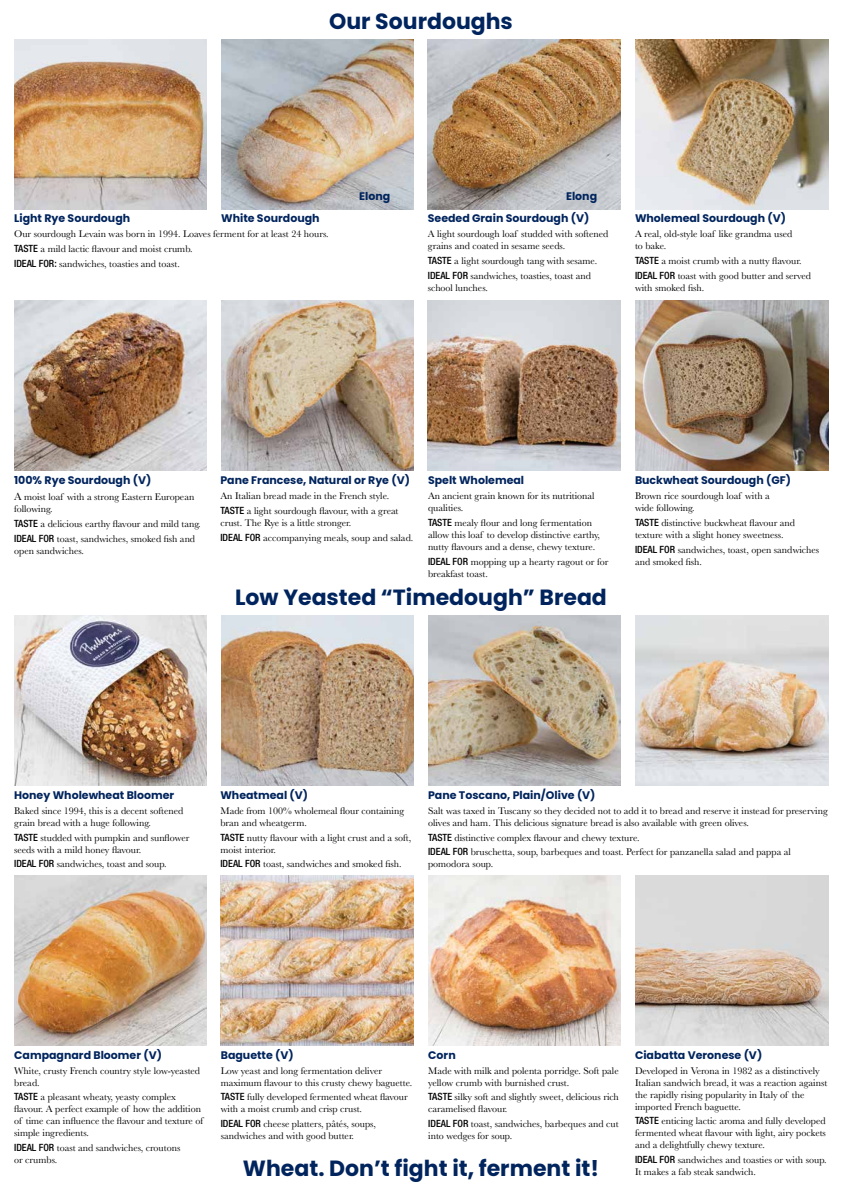
<style>
.page{position:relative;width:842px;height:1191px;background:#fff}
.page>*{position:absolute;margin:0;border:0;box-sizing:border-box;transform-origin:0 0}
.t1{font:700 22px "Poppins";color:#00245d}
.t2{font:700 11px "Poppins";color:#00245d}
.t3{font:10px/12px "Baskerville";color:#000}
.s1{font-family:"Helvetica Neue";font-weight:500;font-stretch:condensed;color:#000101}
.s2{font-size:11px}
</style>
<div class="page">
<img style="left:14px;top:39px;width:193px;height:170px">
<img style="left:14px;top:615px;width:193px;height:170px">
<img style="left:428px;top:39px;width:193px;height:170px">
<img style="left:221px;top:875px;width:192px;height:170px">
<img style="left:635px;top:39px;width:193px;height:170px">
<img style="left:428px;top:615px;width:193px;height:170px">
<img style="left:635px;top:875px;width:193px;height:170px">
<img style="left:635px;top:300px;width:193px;height:170px">
<img style="left:14px;top:300px;width:193px;height:170px">
<img style="left:14px;top:875px;width:193px;height:170px">
<img style="left:221px;top:300px;width:193px;height:170px">
<img style="left:635px;top:615px;width:193px;height:170px">
<img style="left:428px;top:300px;width:193px;height:170px">
<img style="left:221px;top:615px;width:193px;height:170px">
<img style="left:428px;top:875px;width:193px;height:170px">
<img style="left:221px;top:39px;width:193px;height:170px">
<h1 class="t1" style="left:329px;top:9px;width:185px">Our Sourdoughs</h1>
<p class="t2" style="left:14px;top:212px;width:118px">Light Rye Sourdough</p>
<p class="t3" style="left:14px;top:227px;width:316px;line-height:14.8px">Our sourdough Levain was born in 1994. Loaves ferment for at least 24 hours.<br><span class="s1">TASTE</span> a mild lactic flavour and moist crumb.<br><span class="s1">IDEAL FOR:</span> sandwiches, toasties and toast.</p>
<p class="t2" style="left:221px;top:212px;width:100px">White Sourdough</p>
<p class="t2" style="left:359px;top:190px;width:33px">Elong</p>
<p class="t2" style="left:566px;top:190px;width:33px">Elong</p>
<p class="t2" style="left:428px;top:212px;width:163px">Seeded Grain Sourdough (V)</p>
<p class="t3" style="left:428px;top:228px;width:182px">A light sourdough loaf studded with softened grains and coated in sesame seeds.</p>
<p class="t3" style="left:428px;top:254px;width:171px;line-height:14.8px"><span class="s1">TASTE</span> a light sourdough tang with sesame.<br><span class="s1">IDEAL FOR</span> sandwiches, toasties, toast and</p>
<p class="t3" style="left:428px;top:282px;width:62px">school lunches.</p>
<p class="t2" style="left:635px;top:212px;width:153px">Wholemeal Sourdough (V)</p>
<p class="t3" style="left:635px;top:228px;width:159px">A real, old-style loaf like grandma used to bake.</p>
<p class="t3" style="left:635px;top:254px;width:178px;line-height:14.8px"><span class="s1">TASTE</span> a moist crumb with a nutty flavour.<br><span class="s1">IDEAL FOR</span> toast with good butter and served</p>
<p class="t3" style="left:635px;top:282px;width:71px">with smoked fish.</p>
<p class="t2" style="left:14px;top:474px;width:139px">100% Rye Sourdough (V)</p>
<p class="t3" style="left:14px;top:491px;width:182px"><span class="s2">A</span> moist loaf with a strong Eastern European following.</p>
<p class="t3" style="left:14px;top:516px;width:188px;line-height:14.8px"><span class="s1">TASTE</span> a delicious earthy flavour and mild tang.<br><span class="s1">IDEAL FOR</span> toast, sandwiches, smoked fish and</p>
<p class="t3" style="left:14px;top:545px;width:71px">open sandwiches.</p>
<p class="t2" style="left:220px;top:474px;width:191px">Pane Francese, Natural or Rye (V)</p>
<p class="t3" style="left:220px;top:488px;width:180px;line-height:14.8px">An Italian bread made in the French style.<br><span class="s1">TASTE</span> a light sourdough flavour, with a great</p>
<p class="t3" style="left:220px;top:515px;width:194px;line-height:14.8px">crust. The Rye is a little stronger.<br><span class="s1">IDEAL FOR</span> accompanying meals, soup and salad.</p>
<p class="t2" style="left:428px;top:474px;width:98px">Spelt Wholemeal</p>
<p class="t3" style="left:428px;top:490px;width:168px">An ancient grain known for its nutritional qualities.</p>
<p class="t3" style="left:428px;top:517px;width:173px"><span class="s1">TASTE</span> mealy flour and long fermentation allow this loaf to develop distinctive earthy, nutty flavours and a dense, chewy texture.</p>
<p class="t3" style="left:428px;top:555px;width:182px"><span class="s1">IDEAL FOR</span> mopping up a hearty ragout or for breakfast toast.</p>
<h1 class="t1" style="left:235px;top:584px;width:373px">Low Yeasted “Timedough” Bread</h1>
<p class="t2" style="left:635px;top:474px;width:157px">Buckwheat Sourdough (GF)</p>
<p class="t3" style="left:635px;top:490px;width:136px">Brown rice sourdough loaf with a wide following.</p>
<p class="t3" style="left:635px;top:517px;width:162px"><span class="s1">TASTE</span> distinctive buckwheat flavour and texture with a slight honey sweetness.</p>
<p class="t3" style="left:635px;top:543px;width:186px"><span class="s1">IDEAL FOR</span> sandwiches, toast, open sandwiches and smoked fish.</p>
<p class="t2" style="left:14px;top:788px;width:162px">Honey Wholewheat Bloomer</p>
<p class="t3" style="left:14px;top:804px;width:171px">Baked since 1994, this is a decent softened grain bread with a huge following.</p>
<p class="t3" style="left:14px;top:831px;width:177px"><span class="s1">TASTE</span> studded with pumpkin and sunflower seeds with a mild honey flavour.</p>
<p class="t3" style="left:14px;top:858px;width:154px"><span class="s1">IDEAL FOR</span> sandwiches, toast and soup.</p>
<p class="t2" style="left:220px;top:788px;width:89px">Wheatmeal (V)</p>
<p class="t3" style="left:220px;top:804px;width:185px">Made from 100% wholemeal flour containing bran and wheatgerm.</p>
<p class="t3" style="left:220px;top:831px;width:192px"><span class="s1">TASTE</span> nutty flavour with a light crust and a soft, moist interior.</p>
<p class="t3" style="left:220px;top:858px;width:183px"><span class="s1">IDEAL FOR</span> toast, sandwiches and smoked fish.</p>
<p class="t2" style="left:428px;top:788px;width:169px">Pane Toscano, Plain/Olive (V)</p>
<p class="t3" style="left:428px;top:804px;width:401px">Salt was taxed in Tuscany so they decided not to add it to bread and reserve it instead for preserving olives and ham. This delicious signature bread is also available with green olives.</p>
<p class="t3" style="left:428px;top:830px;width:364px;line-height:14.8px"><span class="s1">TASTE</span> distinctive complex flavour and chewy texture.<br><span class="s1">IDEAL FOR</span> bruschetta, soup, barbeques and toast. Perfect for panzanella salad and pappa al</p>
<p class="t3" style="left:428px;top:858px;width:67px">pomodora soup.</p>
<p class="t2" style="left:14px;top:1048px;width:149px">Campagnard Bloomer (V)</p>
<p class="t3" style="left:14px;top:1064px;width:187px">White, crusty French country style low-yeasted bread.</p>
<p class="t3" style="left:14px;top:1091px;width:191px"><span class="s1">TASTE</span> a pleasant wheaty, yeasty complex flavour. A perfect example of how the addition of time can influence the flavour and texture of simple ingredients.</p>
<p class="t3" style="left:14px;top:1142px;width:168px"><span class="s1">IDEAL FOR</span> toast and sandwiches, croutons or crumbs.</p>
<p class="t2" style="left:221px;top:1048px;width:74px">Baguette (V)</p>
<p class="t3" style="left:221px;top:1064px;width:193px">Low yeast and long fermentation deliver maximum flavour to this crusty chewy baguette.</p>
<p class="t3" style="left:221px;top:1091px;width:189px"><span class="s1">TASTE</span> fully developed fermented wheat flavour with a moist crumb and crisp crust.</p>
<p class="t3" style="left:221px;top:1118px;width:157px"><span class="s1">IDEAL FOR</span> cheese platters, pâtés, soups, sandwiches and with good butter.</p>
<p class="t2" style="left:428px;top:1048px;width:29px">Corn</p>
<p class="t3" style="left:428px;top:1064px;width:192px">Made with milk and polenta porridge. Soft pale yellow crumb with burnished crust.</p>
<p class="t3" style="left:428px;top:1091px;width:192px"><span class="s1">TASTE</span> silky soft and slightly sweet, delicious rich caramelised flavour.</p>
<p class="t3" style="left:428px;top:1118px;width:192px"><span class="s1">IDEAL FOR</span> toast, sandwiches, barbeques and cut into wedges for soup.</p>
<h1 class="t1" style="left:243px;top:1156px;width:358px">Wheat. Don’t fight it, ferment it!</h1>
<p class="t2" style="left:635px;top:1048px;width:129px">Ciabatta Veronese (V)</p>
<p class="t3" style="left:635px;top:1064px;width:194px">Developed in Verona in 1982 as a distinctively Italian sandwich bread, it was a reaction against the rapidly rising popularity in Italy of the imported French baguette.</p>
<p class="t3" style="left:635px;top:1115px;width:192px;text-align:justify"><span class="s1">TASTE</span> enticing lactic aroma and fully developed fermented wheat flavour with light, airy pockets and a delightfully chewy texture.</p>
<p class="t3" style="left:635px;top:1154px;width:193px"><span class="s1">IDEAL FOR</span> sandwiches and toasties or with soup.<br>It makes a fab steak sandwich.</p>
</div>
